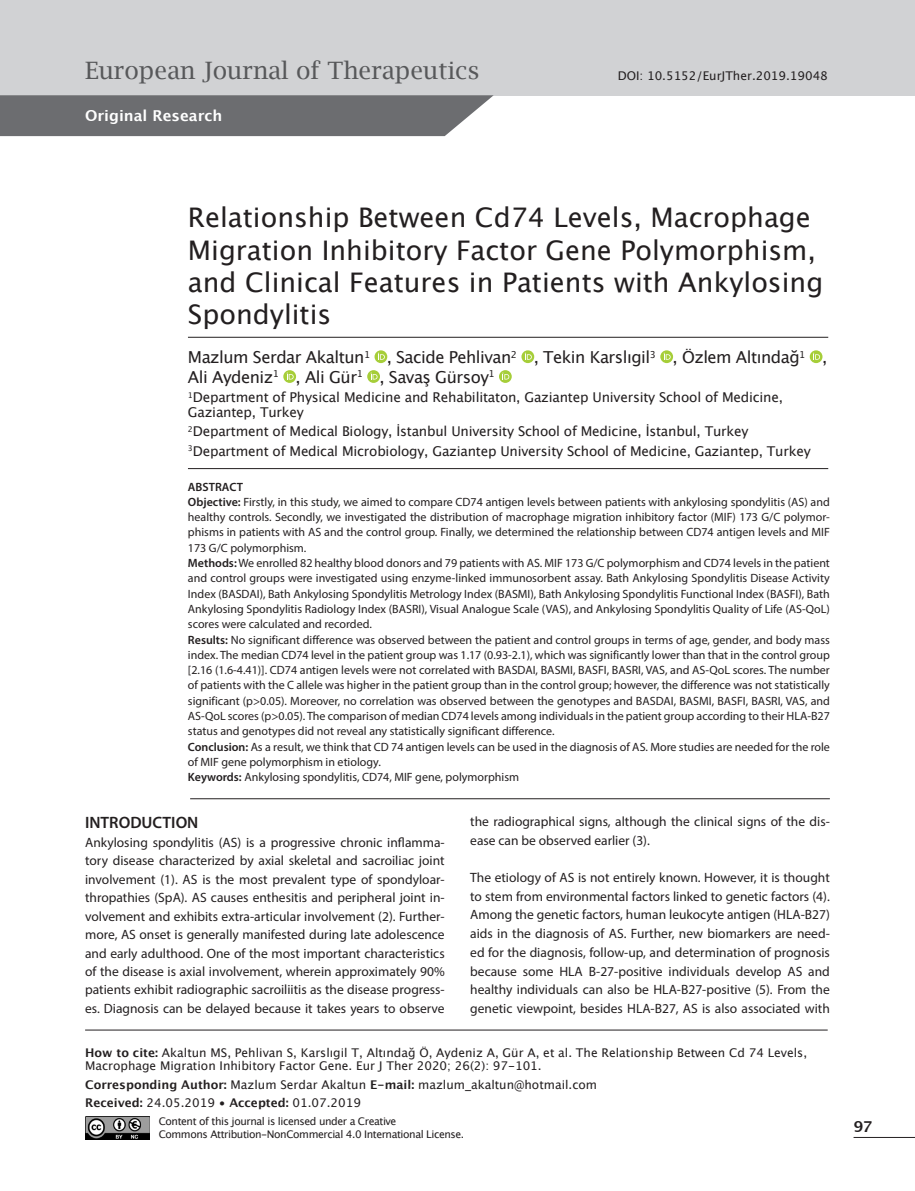
<style>
.page{position:relative;width:915px;height:1191px;background:#fff}
.page>*{position:absolute;margin:0;border:0;box-sizing:border-box;transform-origin:0 0}
.t1{font:27px/32.4px "Lucida Grande";color:#231f20}
.t2{font:24px "Lucida Bright";color:#57585a}
.t3{font:16.5px/19.8px "Lucida Grande";letter-spacing:-.03em;color:#231f20}
.t4{font:600 16.5px "Myriad Pro";color:#231f20}
.t5{font:700 15px "Lucida Grande";color:#fff}
.t6{font:700 15px "Lucida Grande";color:#231f20}
.t7{font:13.5px/18.5px "Myriad Pro";color:#231f20;text-align:justify}
.t8{font:13.5px/15px "Lucida Grande";letter-spacing:-.015em;color:#231f20}
.t9{font:12px/15.3px "Myriad Pro";color:#231f20;text-align:justify}
.t10{font:12px/13.5px "Lucida Grande";color:#231f20}
.t11{font:600 12px "Myriad Pro";color:#231f20}
.t12{font:10.5px/12.6px "Lucida Grande";letter-spacing:-.04em;color:#231f20}
.s1{font-weight:600}
.s2{font-weight:700}
</style>
<div class="page">
<div style="left:0;top:0;width:914px;height:95px;background:#d1d2d4"></div>
<svg style="left:374px;top:350px;width:13px;height:13px"></svg>
<svg style="left:378px;top:353px;width:7px;height:7px"></svg>
<svg style="left:521px;top:350px;width:13px;height:13px"></svg>
<svg style="left:524px;top:353px;width:7px;height:7px"></svg>
<svg style="left:660px;top:350px;width:12px;height:13px"></svg>
<svg style="left:663px;top:353px;width:7px;height:7px"></svg>
<svg style="left:809px;top:350px;width:13px;height:13px"></svg>
<svg style="left:812px;top:353px;width:7px;height:7px"></svg>
<svg style="left:283px;top:370px;width:13px;height:13px"></svg>
<svg style="left:286px;top:372px;width:7px;height:7px"></svg>
<svg style="left:367px;top:370px;width:13px;height:13px"></svg>
<svg style="left:370px;top:372px;width:7px;height:7px"></svg>
<svg style="left:499px;top:370px;width:12px;height:13px"></svg>
<svg style="left:502px;top:372px;width:7px;height:7px"></svg>
<hr style="left:188px;top:337px;width:640px;height:1px;background:#231f20">
<hr style="left:188px;top:468px;width:640px;height:1px;background:#231f20">
<hr style="left:85px;top:1029px;width:742px;height:1px;background:#231f20">
<svg style="left:0;top:95px;width:493px;height:41px;background:#737477"></svg>
<hr style="left:190px;top:798px;width:639px;height:1px;background:#231f20">
<hr style="left:853px;top:1137px;width:61px;height:1px;background:#231f20">
<img style="left:85px;top:1117px;width:65px;height:22px">
<p class="t2" style="left:85px;top:57px;width:395px">European Journal of Therapeutics</p>
<p class="t10" style="left:617px;top:69px;width:211px">DOI: 10.5152/EurJTher.2019.19048</p>
<p class="t5" style="left:85px;top:103px;width:139px">Original Research</p>
<p class="t1" style="left:188px;top:202px;width:636px">Relationship Between Cd74 Levels, Macrophage Migration Inhibitory Factor Gene Polymorphism, and Clinical Features in Patients with Ankylosing Spondylitis</p>
<p class="t3" style="left:188px;top:347px;width:640px">Mazlum Serdar Akaltun<sup>1</sup> , Sacide Pehlivan<sup>2</sup> , Tekin Karslıgil<sup>3</sup> , Özlem Altındağ<sup>1</sup> ,<br>Ali Aydeniz<sup>1</sup> , Ali Gür<sup>1</sup> , Savaş Gürsoy<sup>1</sup></p>
<p class="t8" style="left:188px;top:390px;width:596px"><sup>1</sup>Department of Physical Medicine and Rehabilitaton, Gaziantep University School of Medicine,<br>Gaziantep, Turkey</p>
<p class="t8" style="left:188px;top:424px;width:562px"><sup>2</sup>Department of Medical Biology, İstanbul University School of Medicine, İstanbul, Turkey</p>
<p class="t8" style="left:188px;top:443px;width:624px"><sup>3</sup>Department of Medical Microbiology, Gaziantep University School of Medicine, Gaziantep, Turkey</p>
<p class="t11" style="left:188px;top:479px;width:56px">ABSTRACT</p>
<p class="t9" style="left:188px;top:494px;width:643px"><span class="s1">Objective:</span> Firstly, in this study, we aimed to compare CD74 antigen levels between patients with ankylosing spondylitis (AS) and healthy controls. Secondly, we investigated the distribution of macrophage migration inhibitory factor (MIF) 173 G/C polymor&shy;phisms in patients with AS and the control group. Finally, we determined the relationship between CD74 antigen levels and MIF 173 G/C polymorphism.</p>
<p class="t9" style="left:188px;top:555px;width:643px"><span class="s1">Methods:</span> We enrolled 82 healthy blood donors and 79 patients with AS. MIF 173 G/C polymorphism and CD74 levels in the patient and control groups were investigated using enzyme-linked immunosorbent assay. Bath Ankylosing Spondylitis Disease Activity Index (BASDAI), Bath Ankylosing Spondylitis Metrology Index (BASMI), Bath Ankylosing Spondylitis Functional Index (BASFI), Bath Ankylosing Spondylitis Radiology Index (BASRI), Visual Analogue Scale (VAS), and Ankylosing Spondylitis Quality of Life (AS-QoL) scores were calculated and recorded.</p>
<p class="t9" style="left:188px;top:631px;width:643px"><span class="s1">Results:</span> No significant difference was observed between the patient and control groups in terms of age, gender, and body mass index. The median CD74 level in the patient group was 1.17 (0.93-2.1), which was significantly lower than that in the control group [2.16 (1.6-4.41)]. CD74 antigen levels were not correlated with BASDAI, BASMI, BASFI, BASRI, VAS, and AS-QoL scores. The number of patients with the C allele was higher in the patient group than in the control group; however, the difference was not statistically significant (p&gt;0.05). Moreover, no correlation was observed between the genotypes and BASDAI, BASMI, BASFI, BASRI, VAS, and AS-QoL scores (p&gt;0.05). The comparison of median CD74 levels among individuals in the patient group according to their HLA-B27 status and genotypes did not reveal any statistically significant difference.</p>
<p class="t9" style="left:188px;top:739px;width:643px"><span class="s1">Conclusion:</span> As a result, we think that CD 74 antigen levels can be used in the diagnosis of AS. More studies are needed for the role of MIF gene polymorphism in etiology.</p>
<p class="t9" style="left:188px;top:769px;width:332px"><span class="s1">Keywords:</span> Ankylosing spondylitis, CD74, MIF gene, polymorphism</p>
<p class="t4" style="left:85px;top:812px;width:115px">INTRODUCTION</p>
<p class="t7" style="left:85px;top:832px;width:361px">Ankylosing spondylitis (AS) is a progressive chronic inflamma&shy;tory disease characterized by axial skeletal and sacroiliac joint involvement (1). AS is the most prevalent type of spondyloar&shy;thropathies (SpA). AS causes enthesitis and peripheral joint in&shy;volvement and exhibits extra-articular involvement (2). Further&shy;more, AS onset is generally manifested during late adolescence and early adulthood. One of the most important characteristics of the disease is axial involvement, wherein approximately 90% patients exhibit radiographic sacroiliitis as the disease progress&shy;es. Diagnosis can be delayed because it takes years to observe</p>
<p class="t7" style="left:470px;top:812px;width:361px">the radiographical signs, although the clinical signs of the dis&shy;ease can be observed earlier (3).</p>
<p class="t7" style="left:470px;top:868px;width:361px">The etiology of AS is not entirely known. However, it is thought to stem from environmental factors linked to genetic factors (4).<br>Among the genetic factors, human leukocyte antigen (HLA-B27) aids in the diagnosis of AS. Further, new biomarkers are need&shy;ed for the diagnosis, follow-up, and determination of prognosis because some HLA B-27-positive individuals develop AS and healthy individuals can also be HLA-B27-positive (5). From the genetic viewpoint, besides HLA-B27, AS is also associated with</p>
<p class="t10" style="left:85px;top:1045px;width:723px"><span class="s2">How to cite:</span> Akaltun MS, Pehlivan S, Karslıgil T, Altındağ Ö, Aydeniz A, Gür A, et al. The Relationship Between Cd 74 Levels,<br>Macrophage Migration Inhibitory Factor Gene. Eur J Ther 2020; 26(2): 97-101.</p>
<p class="t10" style="left:85px;top:1077px;width:513px"><span class="s2">Corresponding Author:</span> Mazlum Serdar Akaltun <span class="s2">E-mail:</span> mazlum_akaltun@hotmail.com</p>
<p class="t10" style="left:85px;top:1096px;width:277px"><span class="s2">Received:</span> 24.05.2019 • <span class="s2">Accepted:</span> 01.07.2019</p>
<p class="t12" style="left:159px;top:1115px;width:307px">Content of this journal is licensed under a Creative<br>Commons Attribution-NonCommercial 4.0 International License.</p>
<p class="t6" style="left:853px;top:1114px;width:20px">97</p>
</div>
